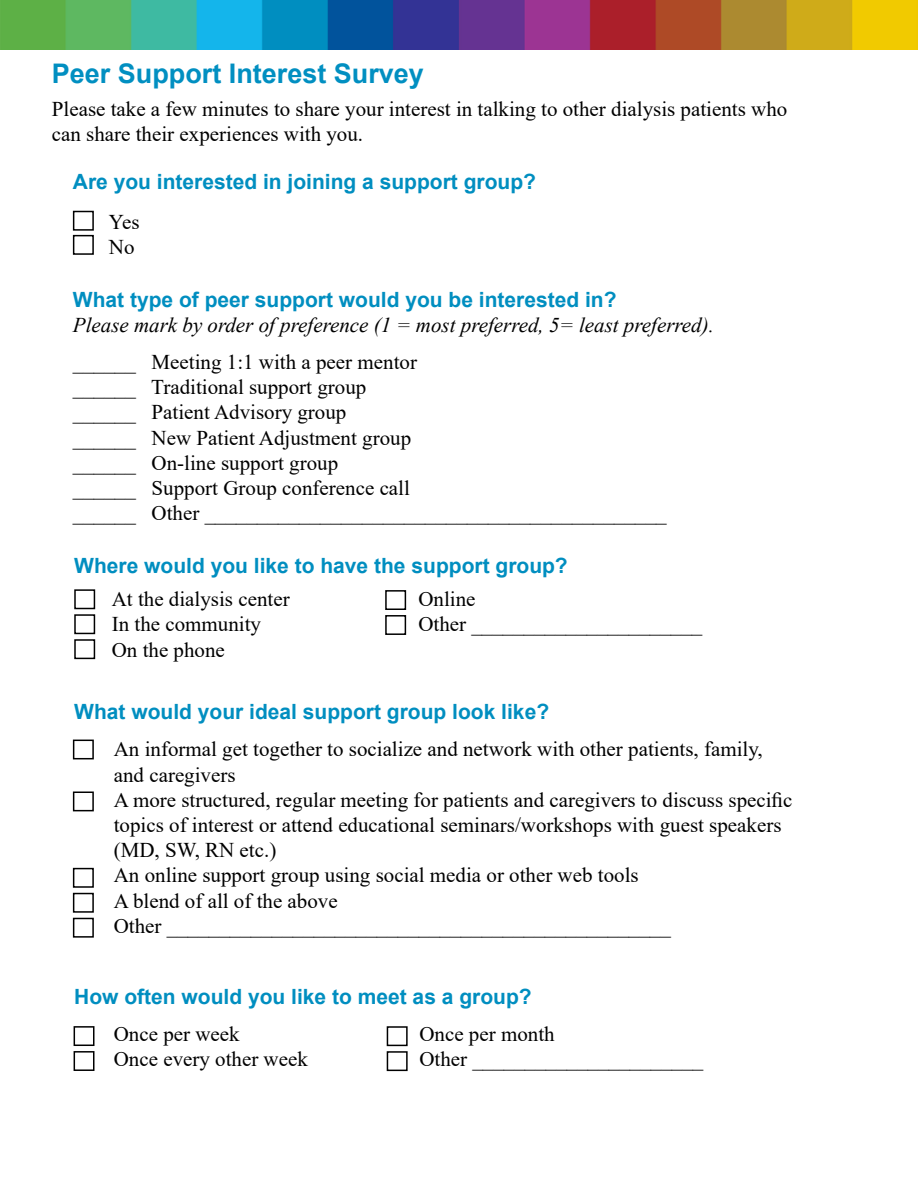
<style>
.page{position:relative;width:918px;height:1188px;background:#fff}
.page>*{position:absolute;margin:0;border:0;box-sizing:border-box;transform-origin:0 0}
.t1{font:700 27px "Arial";color:#018fc1}
.t2{font:21px/25.2px "Times New Roman";color:#000}
.t3{font:700 21px "Arial";color:#008ec0}
.t4{font:italic 21px "Times New Roman";color:#000}
</style>
<div class="page">
<div style="left:385px;top:590px;width:21px;height:20px;border:2px solid #000"></div>
<div style="left:385px;top:615px;width:21px;height:20px;border:2px solid #000"></div>
<div style="left:74px;top:589px;width:21px;height:20px;border:2px solid #000"></div>
<div style="left:74px;top:614px;width:21px;height:20px;border:2px solid #000"></div>
<div style="left:74px;top:639px;width:21px;height:20px;border:2px solid #000"></div>
<div style="left:74px;top:1026px;width:20px;height:20px;border:2px solid #000"></div>
<div style="left:74px;top:1051px;width:20px;height:20px;border:2px solid #000"></div>
<div style="left:387px;top:1026px;width:21px;height:20px;border:2px solid #000"></div>
<div style="left:387px;top:1051px;width:21px;height:20px;border:2px solid #000"></div>
<div style="left:73px;top:740px;width:21px;height:19px;border:2px solid #000"></div>
<div style="left:73px;top:792px;width:21px;height:19px;border:2px solid #000"></div>
<div style="left:73px;top:868px;width:21px;height:20px;border:2px solid #000"></div>
<div style="left:73px;top:893px;width:21px;height:20px;border:2px solid #000"></div>
<div style="left:73px;top:918px;width:21px;height:20px;border:2px solid #000"></div>
<img style="left:0;top:0;width:918px;height:49px">
<div style="left:73px;top:211px;width:21px;height:20px;border:2px solid #000"></div>
<div style="left:73px;top:235px;width:21px;height:20px;border:2px solid #000"></div>
<p class="t1" style="left:52px;top:55px;width:374px">Peer Support Interest Survey</p>
<p class="t2" style="left:52px;top:96px;width:737px">Please take a few minutes to share your interest in talking to other dialysis patients who can share their experiences with you.</p>
<p class="t3" style="left:73px;top:167px;width:465px">Are you interested in joining a support group?</p>
<p class="t2" style="left:109px;top:209px;width:32px">Yes<br>No</p>
<p class="t3" style="left:73px;top:285px;width:545px">What type of peer support would you be interested in?</p>
<p class="t4" style="left:73px;top:311px;width:643px">Please mark by order of preference (1 = most preferred, 5= least preferred).</p>
<p class="t2" style="left:73px;top:349px;width:595px">______ Meeting 1:1 with a peer mentor<br>______ Traditional support group<br>______ Patient Advisory group<br>______ New Patient Adjustment group<br>______ On-line support group<br>______ Support Group conference call<br>______ Other ____________________________________________</p>
<p class="t3" style="left:74px;top:550px;width:495px">Where would you like to have the support group?</p>
<p class="t2" style="left:112px;top:586px;width:179px">At the dialysis center<br>In the community<br>On the phone</p>
<p class="t2" style="left:418px;top:586px;width:286px">Online<br>Other ______________________</p>
<p class="t3" style="left:74px;top:697px;width:476px">What would your ideal support group look like?</p>
<p class="t2" style="left:114px;top:736px;width:680px">An informal get together to socialize and network with other patients, family, and caregivers<br>A more structured, regular meeting for patients and caregivers to discuss specific topics of interest or attend educational seminars/workshops with guest speakers (MD, SW, RN etc.)<br>An online support group using social media or other web tools<br>A blend of all of the above<br>Other ________________________________________________</p>
<p class="t3" style="left:74px;top:982px;width:459px">How often would you like to meet as a group?</p>
<p class="t2" style="left:114px;top:1020px;width:196px">Once per week<br>Once every other week</p>
<p class="t2" style="left:419px;top:1020px;width:286px">Once per month<br>Other ______________________</p>
</div>
